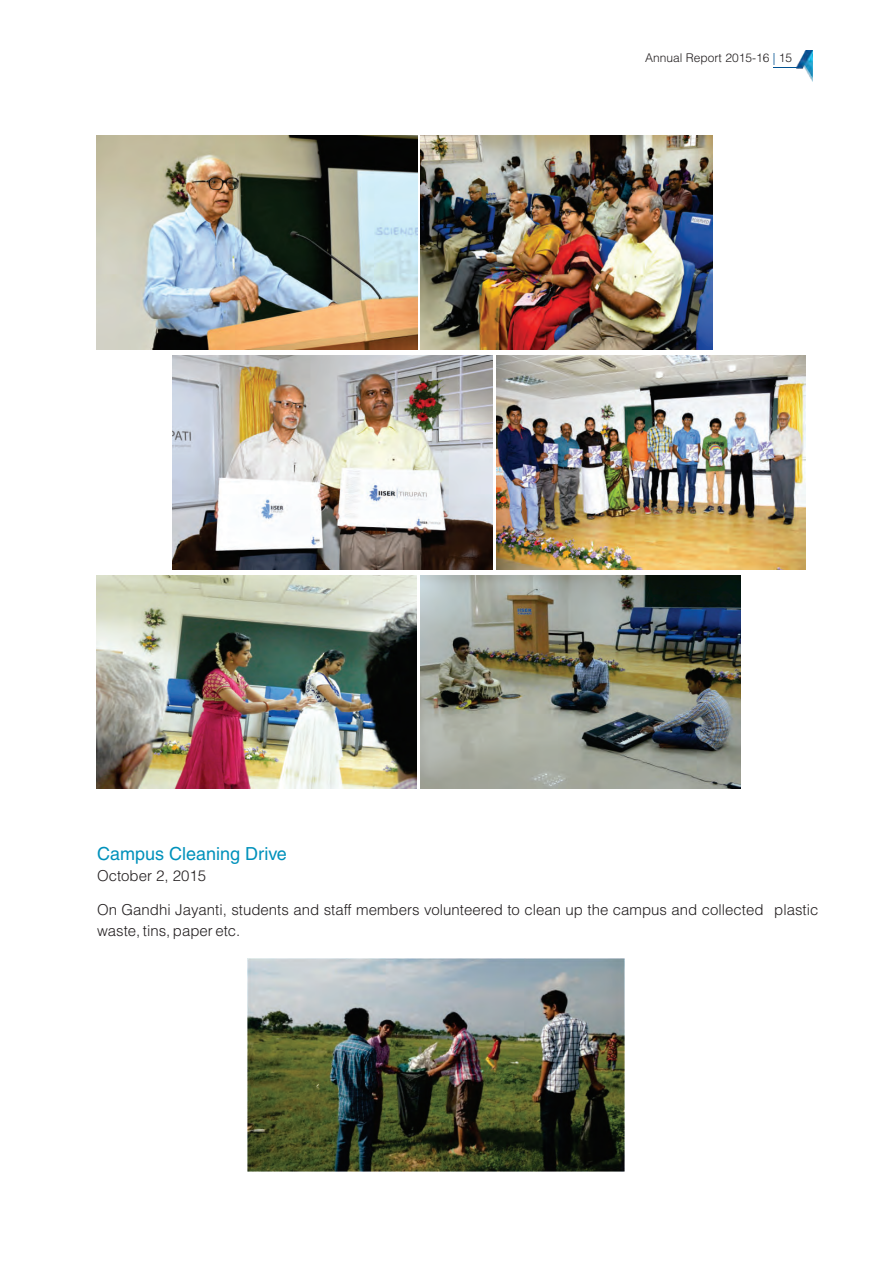
<style>
.page{position:relative;width:893px;height:1263px;background:#fff}
.page>*{position:absolute;margin:0;border:0;box-sizing:border-box;transform-origin:0 0}
.t1{font:18px "Helvetica LT";color:#0091bb}
.t2{font:300 15px/21.1px "Helvetica LT";color:#231f20}
.t3{font:300 12px "Helvetica LT";color:#231f20}
.t4{font:300 12px "Helvetica LT";color:#015292}
</style>
<div class="page">
<img style="left:796px;top:50px;width:16px;height:31px">
<svg style="left:774px;top:67px;width:25px;height:1px"></svg>
<img style="left:97px;top:136px;width:320px;height:213px">
<img style="left:172px;top:356px;width:321px;height:213px">
<img style="left:496px;top:356px;width:309px;height:213px">
<img style="left:421px;top:136px;width:291px;height:213px">
<img style="left:96px;top:575px;width:321px;height:214px">
<img style="left:420px;top:575px;width:321px;height:214px">
<img style="left:248px;top:959px;width:377px;height:212px">
<p class="t4" style="left:773px;top:53px;width:4px">|</p>
<p class="t3" style="left:645px;top:53px;width:148px">Annual Report 2015-16 15</p>
<p class="t1" style="left:97px;top:847px;width:191px">Campus Cleaning Drive</p>
<p class="t2" style="left:97px;top:867px;width:111px">October 2, 2015</p>
<p class="t2" style="left:97px;top:900px;width:723px">On Gandhi Jayanti, students and staff members volunteered to clean up the campus and collected plastic waste, tins, paper etc.</p>
</div>
